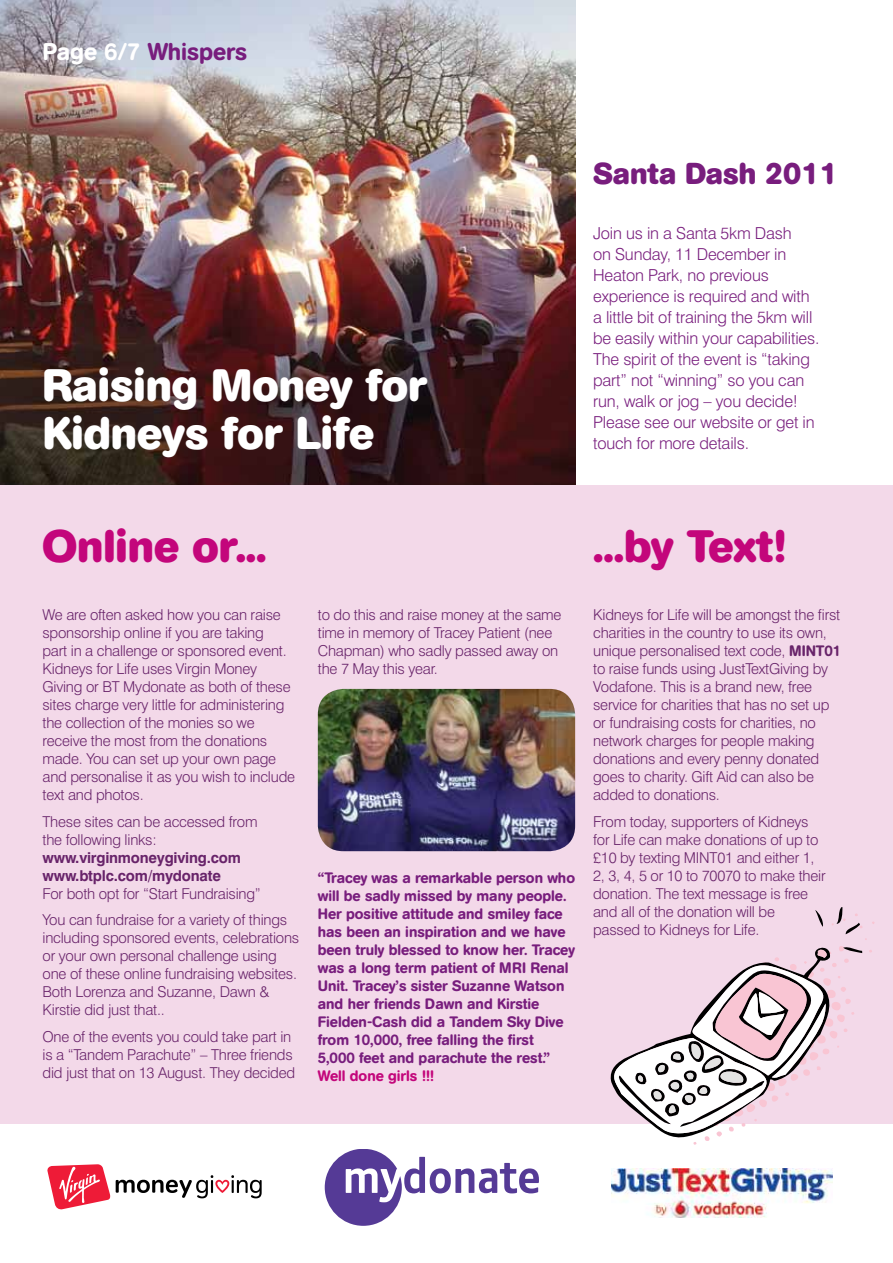
<style>
.page{position:relative;width:893px;height:1263px;background:#fff}
.page>*{position:absolute;margin:0;border:0;box-sizing:border-box;transform-origin:0 0}
.t1{font:700 45px/48px "AG Book Rounded";color:#fff}
.t2{font:700 45px "AG Book Rounded";color:#c3067b}
.t3{font:700 30px "AG Book Rounded";color:#781d7d}
.t4{font:500 24px "AG Book Rounded";color:#781d7d}
.t5{font:300 16.5px/21px "Swiss 721 BT";letter-spacing:-.01em;color:#781d7d}
.t6{font:300 15px/18px "Swiss 721 BT";letter-spacing:-.015em;color:#68236a}
.t7{font:500 15px/18px "AG Book Rounded";color:#781d7d}
.t8{font:700 15px/18px "Swiss 721 BT";letter-spacing:-.015em;color:#68236a}
.t9{font:500 15px "AG Book Rounded";color:#c3067b}
.s1{color:#fff}
.s2{font-family:"AG Book Rounded";font-weight:500}
</style>
<div class="page">
<div style="left:0;top:485px;width:893px;height:639px;background:#f3d9e9"></div>
<img style="left:0;top:0;width:575px;height:485px">
<img style="left:611px;top:1169px;width:222px;height:48px">
<svg style="left:325px;top:1149px;width:214px;height:77px"></svg>
<svg style="left:47px;top:1165px;width:215px;height:44px"></svg>
<svg style="left:611px;top:907px;width:264px;height:238px"></svg>
<img style="left:318px;top:689px;width:257px;height:162px">
<h3 class="t4" style="left:43px;top:43px;width:206px"><span class="s1">Page 6/7</span> Whispers</h3>
<h1 class="t1" style="left:43px;top:365px;width:386px">Raising Money for<br>Kidneys for Life</h1>
<h2 class="t3" style="left:593px;top:162px;width:246px">Santa Dash 2011</h2>
<p class="t5" style="left:593px;top:224px;width:228px">Join us in a Santa 5km Dash<br>on Sunday, 11 December in<br>Heaton Park, no previous experience is required and with a little bit of training the 5km will be easily within your capabilities.<br>The spirit of the event is “taking part” not “winning” so you can run, walk or jog – you decide!<br>Please see our website or get in touch for more details.</p>
<h1 class="t2" style="left:43px;top:528px;width:226px">Online or...</h1>
<h1 class="t2" style="left:593px;top:528px;width:194px">...by Text!</h1>
<p class="t6" style="left:43px;top:607px;width:254px">We are often asked how you can raise sponsorship online if you are taking<br>part in a challenge or sponsored event.<br>Kidneys for Life uses Virgin Money Giving or BT Mydonate as both of these sites charge very little for administering the collection of the monies so we receive the most from the donations made. You can set up your own page and personalise it as you wish to include text and photos.</p>
<p class="t6" style="left:43px;top:814px;width:216px">These sites can be accessed from the following links:</p>
<p class="t8" style="left:43px;top:850px;width:200px">www.virginmoneygiving.com www.btplc.com/mydonate</p>
<p class="t6" style="left:43px;top:881px;width:246px;line-height:26.5px">For both opt for “Start Fundraising”<br>You can fundraise for a variety of things</p>
<p class="t6" style="left:43px;top:930px;width:258px">including sponsored events, celebrations or your own personal challenge using one of these online fundraising websites.<br>Both Lorenza and Suzanne, Dawn &amp; Kirstie did just that..</p>
<p class="t6" style="left:43px;top:1029px;width:254px">One of the events you could take part in is a “Tandem Parachute” – Three friends did just that on 13 August. They decided</p>
<p class="t6" style="left:318px;top:607px;width:245px">to do this and raise money at the same time in memory of Tracey Patient (nee<br>Chapman) who sadly passed away on the 7 May this year.</p>
<p class="t7" style="left:318px;top:870px;width:259px">“Tracey was a remarkable person who will be sadly missed by many people.<br>Her positive attitude and smiley face has been an inspiration and we have been truly blessed to know her. Tracey was a long term patient of MRI Renal Unit. Tracey’s sister Suzanne Watson and her friends Dawn and Kirstie Fielden-Cash did a Tandem Sky Dive from 10,000, free falling the first<br>5,000 feet and parachute the rest.”</p>
<p class="t9" style="left:318px;top:1070px;width:118px">Well done girls !!!</p>
<p class="t6" style="left:593px;top:607px;width:249px">Kidneys for Life will be amongst the first charities in the country to use its own, unique personalised text code, <span class="s2">MINT01 </span>to raise funds using JustTextGiving by Vodafone. This is a brand new, free service for charities that has no set up or fundraising costs for charities, no network charges for people making donations and every penny donated goes to charity. Gift Aid can also be added to donations.</p>
<p class="t6" style="left:593px;top:814px;width:234px">From today, supporters of Kidneys for Life can make donations of up to £10 by texting MINT01 and either 1,<br>2, 3, 4, 5 or 10 to 70070 to make their donation. The text message is free and all of the donation will be passed to Kidneys for Life.</p>
</div>
